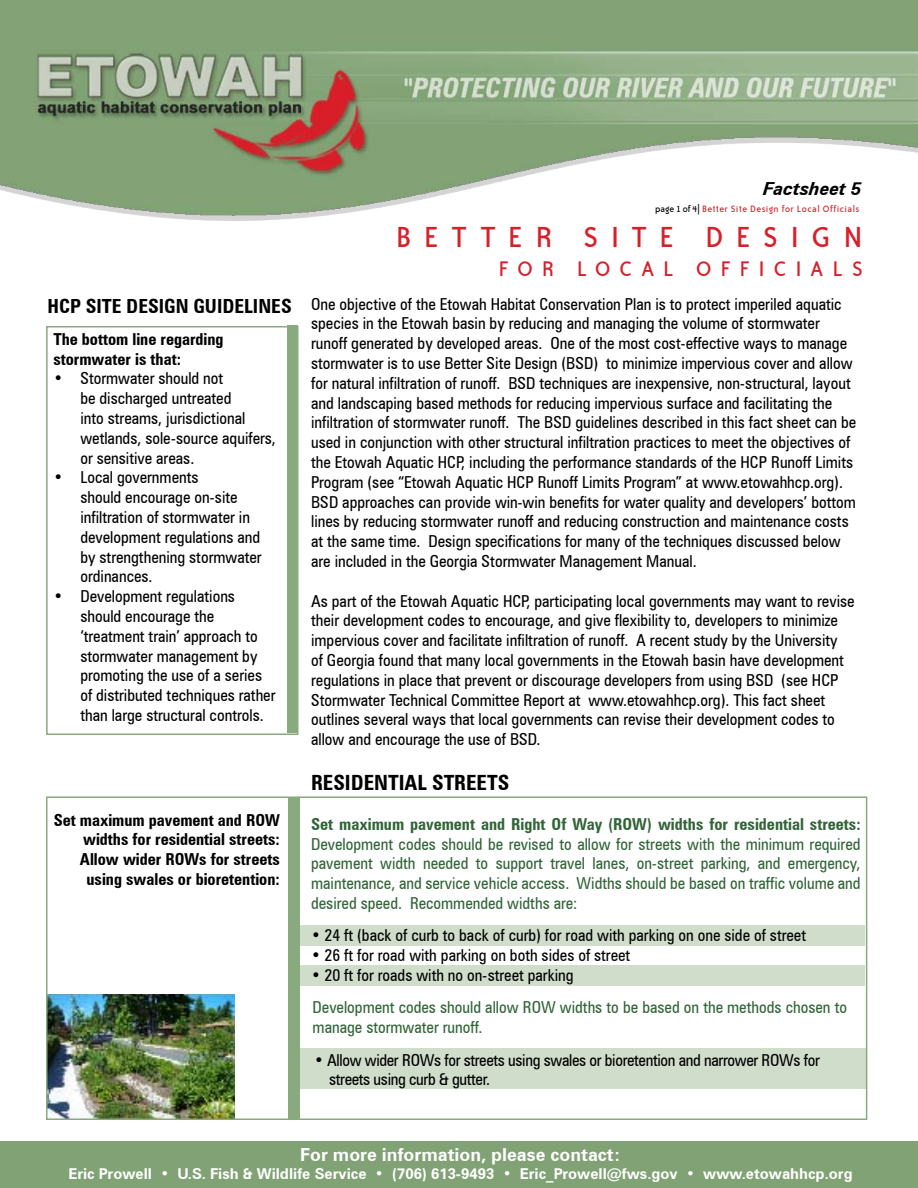
<style>
.page{position:relative;width:918px;height:1188px;background:#fff}
.page>*{position:absolute;margin:0;border:0;box-sizing:border-box;transform-origin:0 0}
.t1{font:33px "Bailey Sans ITCTT Book";letter-spacing:.38em;color:#d81f2a}
.t2{font:24px "Bailey Sans ITCTT Book";letter-spacing:.37em;color:#d81f2a}
.t3{font:700 condensed 21px "Zurich BT";color:#000}
.t4{font:700 condensed 19.5px "Zurich BT";color:#000}
.t5{font:700 18px "Zurich BT";color:#fff}
.t6{font:italic 700 18px "Zurich BT";color:#000}
.t7{font:condensed 16.5px/19.8px "Zurich BT";color:#000}
.t8{font:condensed 16.5px/19.8px "Zurich BT";color:#316437;text-align:justify}
.t9{font:700 condensed 16.5px/19.8px "Zurich BT";color:#000;text-align:right}
.t10{font:condensed 16.5px/19.8px "Zurich BT";letter-spacing:-.02em;color:#000}
.t11{font:700 condensed 16.5px "Zurich BT";color:#316437}
.t12{font:700 15px "Zurich BT";color:#fff}
.t13{font:10.5px "Bailey Sans ITCTT Book";letter-spacing:.05em;color:#d81f2a}
.s1{color:#000}
</style>
<div class="page">
<div style="left:300px;top:1048px;width:567px;height:41px;background:#d0ddcb"></div>
<div style="left:298px;top:926px;width:567px;height:20px;background:#d0ddcb"></div>
<div style="left:298px;top:965px;width:567px;height:21px;background:#d0ddcb"></div>
<div style="left:298px;top:796px;width:569px;height:324px;border:2px solid #89a97e"></div>
<img style="left:0;top:0;width:918px;height:221px">
<div style="left:0;top:1142px;width:918px;height:46px;background:#80a274"></div>
<div style="left:288px;top:798px;width:12px;height:321px;background:#89a97e"></div>
<div style="left:287px;top:326px;width:10px;height:408px;background:#89a97e"></div>
<div style="left:46px;top:326px;width:252px;height:409px;border:2px solid #89a97e"></div>
<img style="left:49px;top:994px;width:185px;height:123px">
<div style="left:46px;top:796px;width:254px;height:324px;border:2px solid #89a97e"></div>
<p class="t4" style="left:48px;top:294px;width:180px">HCP Site Design Guidelines</p>
<p class="t9" style="left:53px;top:329px;width:172px;text-align:left">The bottom line regarding stormwater is that:</p>
<p class="t7" style="left:80px;top:368px;width:197px">Stormwater should not<br>be discharged untreated<br>into streams, jurisdictional wetlands, sole-source aquifers, or sensitive areas.<br>Local governments<br>should encourage on-site infiltration of stormwater in development regulations and by strengthening stormwater ordinances.<br>Development regulations should encourage the ‘treatment train’ approach to stormwater management by promoting the use of a series of distributed techniques rather than large structural controls.</p>
<p class="t7" style="left:53px;top:368px;width:11px">•</p>
<p class="t7" style="left:53px;top:467px;width:11px">•</p>
<p class="t7" style="left:53px;top:586px;width:11px">•</p>
<p class="t9" style="left:54px;top:810px;width:228px">Set maximum pavement and ROW widths for residential streets:<br>Allow wider ROWs for streets using swales or bioretention:</p>
<p class="t6" style="left:764px;top:177px;width:99px">Factsheet 5</p>
<p class="t13" style="left:655px;top:203px;width:206px"><span class="s1">page 1 of 4|</span> Better Site Design for Local Officials</p>
<h1 class="t1" style="left:396px;top:220px;width:468px">BETTER SITE DESIGN</h1>
<h2 class="t2" style="left:499px;top:256px;width:366px">FOR LOCAL OFFICIALS</h2>
<p class="t7" style="left:311px;top:294px;width:547px">One objective of the Etowah Habitat Conservation Plan is to protect imperiled aquatic species in the Etowah basin by reducing and managing the volume of stormwater runoff generated by developed areas. One of the most cost-effective ways to manage stormwater is to use Better Site Design (BSD) to minimize impervious cover and allow for natural infiltration of runoff. BSD techniques are inexpensive, non-structural, layout and landscaping based methods for reducing impervious surface and facilitating the infiltration of stormwater runoff. The BSD guidelines described in this fact sheet can be used in conjunction with other structural infiltration practices to meet the objectives of the Etowah Aquatic HCP, including the performance standards of the HCP Runoff Limits Program (see “Etowah Aquatic HCP Runoff Limits Program” at www.etowahhcp.org).<br>BSD approaches can provide win-win benefits for water quality and developers’ bottom lines by reducing stormwater runoff and reducing construction and maintenance costs at the same time. Design specifications for many of the techniques discussed below are included in the Georgia Stormwater Management Manual.</p>
<p class="t7" style="left:311px;top:591px;width:545px">As part of the Etowah Aquatic HCP, participating local governments may want to revise their development codes to encourage, and give flexibility to, developers to minimize impervious cover and facilitate infiltration of runoff. A recent study by the University<br>of Georgia found that many local governments in the Etowah basin have development regulations in place that prevent or discourage developers from using BSD (see HCP Stormwater Technical Committee Report at www.etowahhcp.org). This fact sheet outlines several ways that local governments can revise their development codes to allow and encourage the use of BSD.</p>
<p class="t3" style="left:311px;top:770px;width:200px">RESIDENTIAL STREETS</p>
<p class="t11" style="left:311px;top:814px;width:551px">Set maximum pavement and Right Of Way (ROW) widths for residential streets:</p>
<p class="t8" style="left:311px;top:834px;width:551px">Development codes should be revised to allow for streets with the minimum required pavement width needed to support travel lanes, on-street parking, and emergency, maintenance, and service vehicle access. Widths should be based on traffic volume and desired speed. Recommended widths are:</p>
<p class="t7" style="left:311px;top:925px;width:496px">• 24 ft (back of curb to back of curb) for road with parking on one side of street</p>
<p class="t7" style="left:311px;top:945px;width:321px">• 26 ft for road with parking on both sides of street</p>
<p class="t7" style="left:311px;top:965px;width:264px">• 20 ft for roads with no on-street parking</p>
<p class="t8" style="left:313px;top:997px;width:536px">Development codes should allow ROW widths to be based on the methods chosen to manage stormwater runoff.</p>
<p class="t10" style="left:329px;top:1050px;width:492px;text-indent:-15px">• Allow wider ROWs for streets using swales or bioretention and narrower ROWs for streets using curb &amp; gutter.</p>
<p class="t5" style="left:300px;top:1144px;width:322px">For more information, please contact:</p>
<p class="t12" style="left:68px;top:1165px;width:786px">Eric Prowell • U.S. Fish &amp; Wildlife Service • (706) 613-9493 • Eric_Prowell@fws.gov • www.etowahhcp.org</p>
</div>
